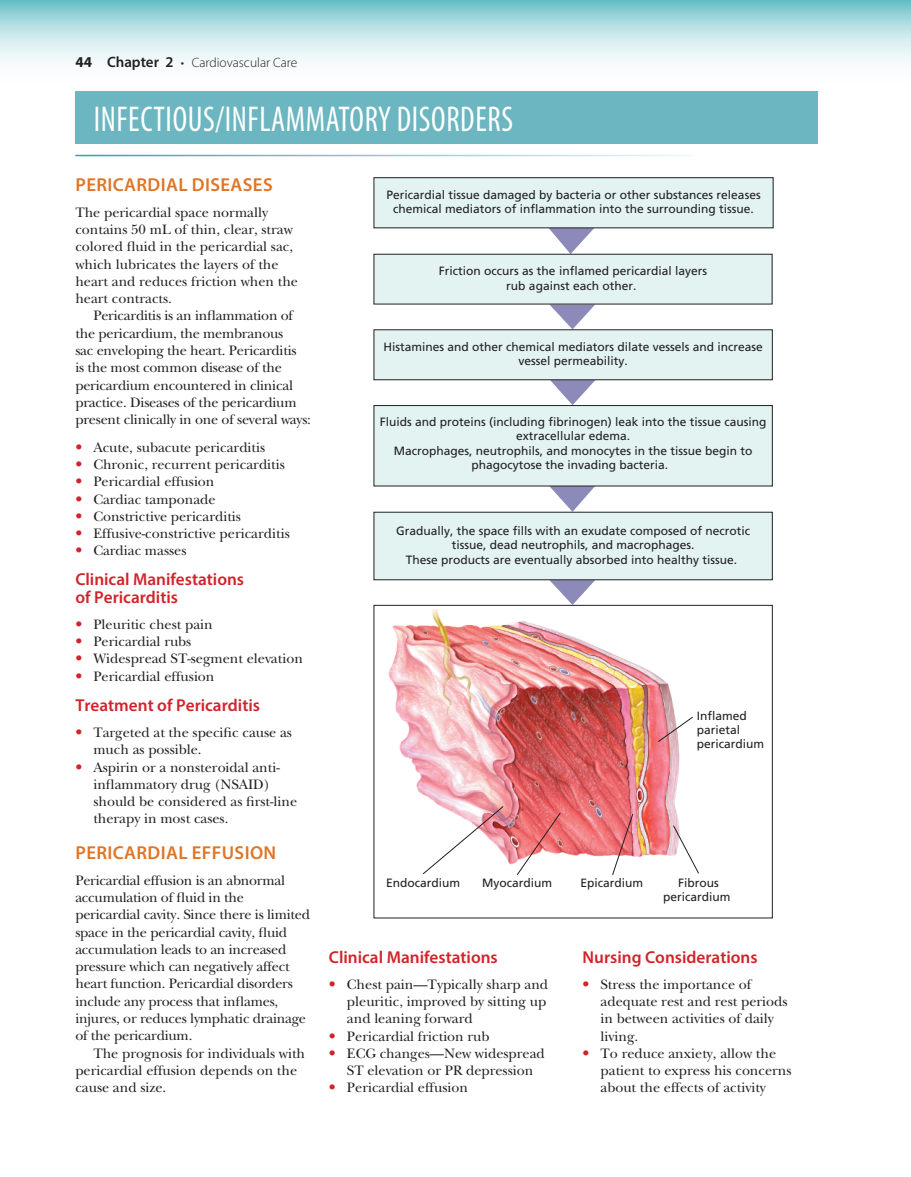
<style>
.page{position:relative;width:911px;height:1177px;background:#fff}
.page>*{position:absolute;margin:0;border:0;box-sizing:border-box;transform-origin:0 0}
.t1{font:condensed 36px "Myriad Pro";letter-spacing:.02em;color:#fff;scale:.9 1}
.t2{font:600 18.75px "Myriad Pro";letter-spacing:.02em;color:#df7527}
.t3{font:600 17.25px/18px "Myriad Pro";color:#d1232a}
.t4{font:14.25px/17.2px "New Baskerville";color:#231f20}
.t5{font:300 13.5px "Myriad Pro";color:#231f20}
.t6{font:12px/14.4px "Frutiger";color:#231f20;text-align:center}
.s1{font-weight:700;font-size:15px}
.s2{font-weight:600;font-size:15px}
.s3{font-size:15px;color:#d1232a}
</style>
<div class="page">
<svg style="left:0;top:0;width:911px;height:92px"></svg>
<div style="left:75px;top:92px;width:743px;height:52px;background:#6bb6c0"></div>
<svg style="left:548px;top:228px;width:46px;height:26px"></svg>
<svg style="left:549px;top:304px;width:46px;height:25px"></svg>
<svg style="left:550px;top:380px;width:45px;height:25px"></svg>
<svg style="left:549px;top:486px;width:46px;height:25px"></svg>
<svg style="left:549px;top:580px;width:46px;height:24px"></svg>
<div style="left:374px;top:178px;width:399px;height:50px;background:#e2f3f2"></div>
<div style="left:373px;top:177px;width:400px;height:51px;border:1px solid #231f20"></div>
<div style="left:374px;top:254px;width:398px;height:50px;background:#e2f3f2"></div>
<div style="left:373px;top:254px;width:399px;height:50px;border:1px solid #231f20"></div>
<div style="left:374px;top:330px;width:398px;height:50px;background:#e2f3f2"></div>
<div style="left:373px;top:329px;width:399px;height:51px;border:1px solid #231f20"></div>
<div style="left:374px;top:405px;width:398px;height:81px;background:#e2f3f2"></div>
<div style="left:373px;top:405px;width:399px;height:81px;border:1px solid #231f20"></div>
<div style="left:374px;top:512px;width:398px;height:67px;background:#e2f3f2"></div>
<img style="left:373px;top:604px;width:400px;height:314px">
<svg style="left:0;top:0;width:4px;height:3px"></svg>
<svg style="left:907px;top:0;width:4px;height:3px"></svg>
<p class="t5" style="left:75px;top:55px;width:223px"><span class="s1">44</span> <span class="s2">Chapter 2</span> • Cardiovascular Care</p>
<h1 class="t1" style="left:94px;top:97px;width:467px">INFECTIOUS/INFLAMMATORY DISORDERS</h1>
<h2 class="t2" style="left:75px;top:173px;width:199px">PERICARDIAL DISEASES</h2>
<p class="t4" style="left:75px;top:204px;width:224px">The pericardial space normally contains 50 mL of thin, clear, straw colored fluid in the pericardial sac, which lubricates the layers of the heart and reduces friction when the heart contracts.</p>
<p class="t4" style="left:75px;top:307px;width:237px;text-indent:18px">Pericarditis is an inflammation of the pericardium, the membranous<br>sac enveloping the heart. Pericarditis<br>is the most common disease of the pericardium encountered in clinical practice. Diseases of the pericardium present clinically in one of several ways:</p>
<p class="t4" style="left:75px;top:438px;width:191px"><span class="s3">•</span> Acute, subacute pericarditis</p>
<p class="t4" style="left:75px;top:456px;width:211px"><span class="s3">•</span> Chronic, recurrent pericarditis</p>
<p class="t4" style="left:75px;top:473px;width:141px"><span class="s3">•</span> Pericardial effusion</p>
<p class="t4" style="left:75px;top:490px;width:142px"><span class="s3">•</span> Cardiac tamponade</p>
<p class="t4" style="left:75px;top:507px;width:167px"><span class="s3">•</span> Constrictive pericarditis</p>
<p class="t4" style="left:75px;top:525px;width:216px"><span class="s3">•</span> Effusive-constrictive pericarditis</p>
<p class="t4" style="left:75px;top:542px;width:113px"><span class="s3">•</span> Cardiac masses</p>
<p class="t3" style="left:75px;top:570px;width:170px">Clinical Manifestations of Pericarditis</p>
<p class="t4" style="left:75px;top:615px;width:139px"><span class="s3">•</span> Pleuritic chest pain</p>
<p class="t4" style="left:75px;top:633px;width:118px"><span class="s3">•</span> Pericardial rubs</p>
<p class="t4" style="left:75px;top:650px;width:229px"><span class="s3">•</span> Widespread ST-segment elevation</p>
<p class="t4" style="left:75px;top:667px;width:141px"><span class="s3">•</span> Pericardial effusion</p>
<p class="t3" style="left:75px;top:696px;width:186px">Treatment of Pericarditis</p>
<p class="t4" style="left:93px;top:723px;width:200px;text-indent:-18px"><span class="s3">•</span> Targeted at the specific cause as much as possible.</p>
<p class="t4" style="left:93px;top:758px;width:205px;text-indent:-18px"><span class="s3">•</span> Aspirin or a nonsteroidal anti&shy;inflammatory drug (NSAID) should be considered as first-line therapy in most cases.</p>
<h2 class="t2" style="left:75px;top:840px;width:202px">PERICARDIAL EFFUSION</h2>
<p class="t4" style="left:75px;top:871px;width:236px">Pericardial effusion is an abnormal accumulation of fluid in the pericardial cavity. Since there is limited space in the pericardial cavity, fluid accumulation leads to an increased pressure which can negatively affect heart function. Pericardial disorders include any process that inflames, injures, or reduces lymphatic drainage of the pericardium.</p>
<p class="t4" style="left:75px;top:1044px;width:231px;text-indent:18px">The prognosis for individuals with pericardial effusion depends on the cause and size.</p>
<p class="t6" style="left:386px;top:187px;width:376px">Pericardial tissue damaged by bacteria or other substances releases chemical mediators of inflammation into the surrounding tissue.</p>
<p class="t6" style="left:439px;top:264px;width:270px">Friction occurs as the inflamed pericardial layers rub against each other.</p>
<p class="t6" style="left:383px;top:339px;width:381px">Histamines and other chemical mediators dilate vessels and increase vessel permeability.</p>
<p class="t6" style="left:380px;top:414px;width:388px">Fluids and proteins (including fibrinogen) leak into the tissue causing extracellular edema.<br>Macrophages, neutrophils, and monocytes in the tissue begin to phagocytose the invading bacteria.</p>
<p class="t6" style="left:396px;top:523px;width:356px">Gradually, the space fills with an exudate composed of necrotic tissue, dead neutrophils, and macrophages.<br>These products are eventually absorbed into healthy tissue.</p>
<p class="t6" style="left:696px;top:708px;width:69px;text-align:left">Inflamed parietal pericardium</p>
<p class="t6" style="left:386px;top:875px;width:76px">Endocardium</p>
<p class="t6" style="left:482px;top:875px;width:71px">Myocardium</p>
<p class="t6" style="left:580px;top:875px;width:64px">Epicardium</p>
<p class="t6" style="left:663px;top:875px;width:69px">Fibrous pericardium</p>
<p class="t3" style="left:329px;top:947px;width:170px">Clinical Manifestations</p>
<p class="t4" style="left:347px;top:975px;width:203px;text-indent:-18px"><span class="s3">•</span> Chest pain—Typically sharp and pleuritic, improved by sitting up and leaning forward</p>
<p class="t4" style="left:329px;top:1027px;width:162px"><span class="s3">•</span> Pericardial friction rub</p>
<p class="t4" style="left:329px;top:1044px;width:217px;text-align:center"><span class="s3">•</span> ECG changes—New widespread<br>ST elevation or PR depression</p>
<p class="t4" style="left:329px;top:1078px;width:141px"><span class="s3">•</span> Pericardial effusion</p>
<p class="t3" style="left:582px;top:947px;width:176px">Nursing Considerations</p>
<p class="t4" style="left:600px;top:975px;width:188px;text-indent:-18px"><span class="s3">•</span> Stress the importance of adequate rest and rest periods in between activities of daily living.</p>
<p class="t4" style="left:600px;top:1044px;width:192px;text-indent:-18px"><span class="s3">•</span> To reduce anxiety, allow the patient to express his concerns about the effects of activity</p>
</div>
